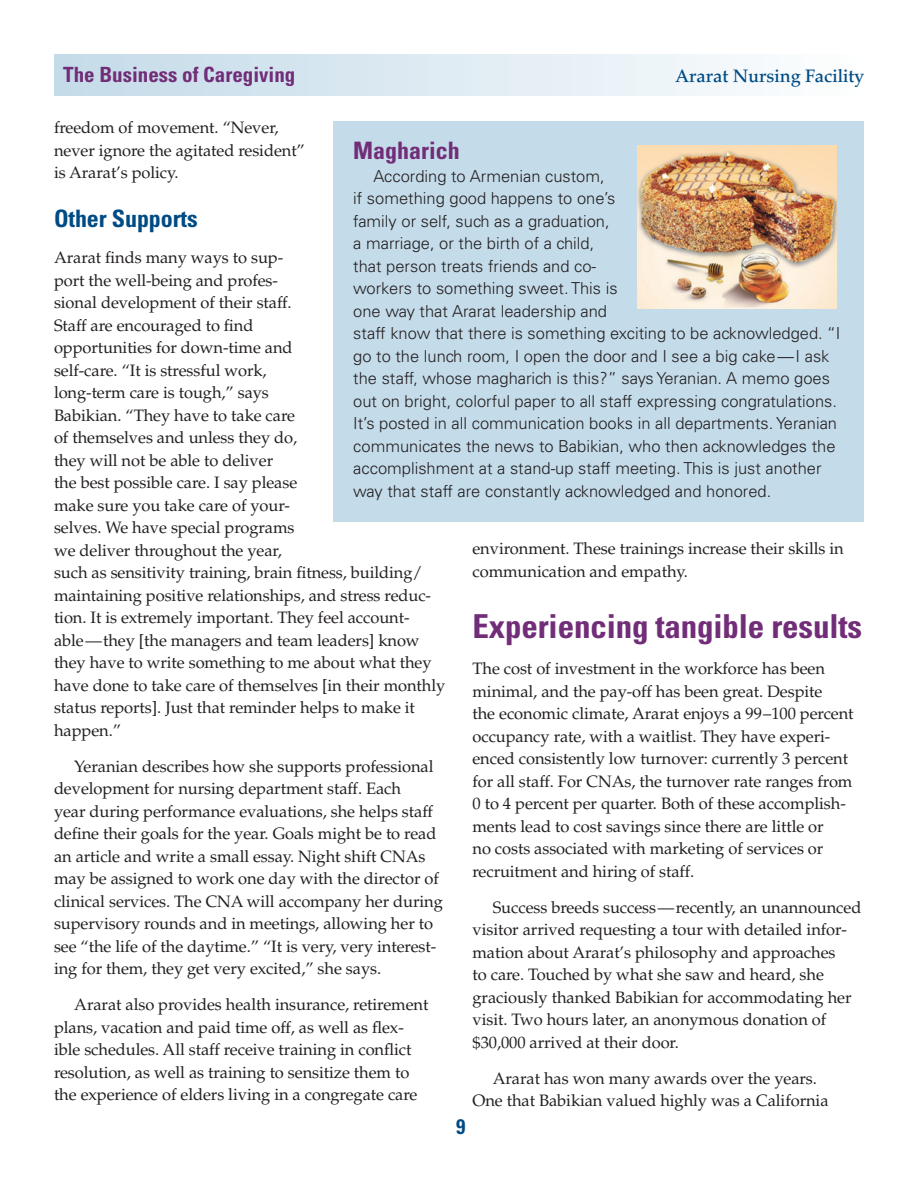
<style>
.page{position:relative;width:918px;height:1188px;background:#fff}
.page>*{position:absolute;margin:0;border:0;box-sizing:border-box;transform-origin:0 0}
.Subhead_A{font:700 condensed 33px "Univers LT Std";letter-spacing:-.005em;color:#712d78}
.Subhead_B{font:700 condensed 24px "Univers LT Std";letter-spacing:-.005em;color:#004b84}
.t1{font:700 condensed 24px "Univers LT Std";color:#712d78}
.t2{font:700 condensed 21px "Univers LT Std";color:#712d78}
.t3{font:700 condensed 21px "Univers LT Std";color:#004b84}
.t4{font:500 18px "Palatino LT Std";color:#004b84}
.Text-Indent{font:16.5px/22.5px "Palatino LT Std";letter-spacing:-.005em;color:#231f20}
.Text-No_Indent{font:16.5px/22.5px "Palatino LT Std";letter-spacing:-.005em;color:#231f20}
.t5{font:300 16.5px/22.5px "Univers LT Std";color:#231f20}
</style>
<div class="page">
<div style="left:54px;top:54px;width:810px;height:41px;background:linear-gradient(to right,#c3dae8,#fdfefe)"></div>
<div style="left:333px;top:122px;width:531px;height:400px;background:#c4dbe9"></div>
<img style="left:637px;top:146px;width:199px;height:163px">
<p class="t2" style="left:63px;top:61px;width:234px">The Business of Caregiving</p>
<p class="t4" style="left:676px;top:65px;width:190px">Ararat Nursing Facility</p>
<p class="Text-Indent" style="left:54px;top:117px;width:252px">freedom of movement. “Never, never ignore the agitated resident” is Ararat’s policy.</p>
<p class="Subhead_B" style="left:54px;top:204px;width:145px">Other Supports</p>
<p class="Text-No_Indent" style="left:54px;top:247px;width:393px">Ararat finds many ways to sup-<br>port the well-being and profes-<br>sional development of their staff.<br>Staff are encouraged to find<br>opportunities for down-time and<br>self-care. “It is stressful work,<br>long-term care is tough,” says<br>Babikian. “They have to take care<br>of themselves and unless they do,<br>they will not be able to deliver<br>the best possible care. I say please<br>make sure you take care of your-<br>selves. We have special programs<br>we deliver throughout the year,<br>such as sensitivity training, brain fitness, building/ maintaining positive relationships, and stress reduc&shy;tion. It is extremely important. They feel account&shy;able—they [the managers and team leaders] know they have to write something to me about what they have done to take care of themselves [in their monthly status reports]. Just that reminder helps to make it happen.”</p>
<p class="Text-Indent" style="left:54px;top:755px;width:390px;text-indent:20px">Yeranian describes how she supports professional development for nursing department staff. Each<br>year during performance evaluations, she helps staff define their goals for the year. Goals might be to read an article and write a small essay. Night shift CNAs may be assigned to work one day with the director of clinical services. The CNA will accompany her during supervisory rounds and in meetings, allowing her to see “the life of the daytime.” “It is very, very interest&shy;ing for them, they get very excited,” she says.</p>
<p class="Text-Indent" style="left:54px;top:994px;width:376px;text-indent:20px">Ararat also provides health insurance, retirement plans, vacation and paid time off, as well as flex&shy;ible schedules. All staff receive training in conflict resolution, as well as training to sensitize them to the experience of elders living in a congregate care</p>
<p class="t1" style="left:353px;top:136px;width:108px">Magharich</p>
<p class="t5" style="left:353px;top:165px;width:489px;text-indent:20px">According to Armenian custom,<br>if something good happens to one’s<br>family or self, such as a graduation,<br>a marriage, or the birth of a child,<br>that person treats friends and co-<br>workers to something sweet. This is<br>one way that Ararat leadership and<br>staff know that there is something exciting to be acknowledged. “I go to the lunch room, I open the door and I see a big cake—I ask the staff, whose magharich is this?” says Yeranian. A memo goes out on bright, colorful paper to all staff expressing congratulations.<br>It’s posted in all communication books in all departments. Yeranian communicates the news to Babikian, who then acknowledges the accomplishment at a stand-up staff meeting. This is just another way that staff are constantly acknowledged and honored.</p>
<p class="Text-Indent" style="left:472px;top:538px;width:373px">environment. These trainings increase their skills in communication and empathy.</p>
<p class="Subhead_A" style="left:472px;top:606px;width:391px">Experiencing tangible results</p>
<p class="Text-No_Indent" style="left:472px;top:658px;width:383px">The cost of investment in the workforce has been minimal, and the pay-off has been great. Despite<br>the economic climate, Ararat enjoys a 99–100 percent occupancy rate, with a waitlist. They have experi&shy;enced consistently low turnover: currently 3 percent for all staff. For CNAs, the turnover rate ranges from 0 to 4 percent per quarter. Both of these accomplish&shy;ments lead to cost savings since there are little or<br>no costs associated with marketing of services or recruitment and hiring of staff.</p>
<p class="Text-Indent" style="left:472px;top:896px;width:390px;text-indent:20px">Success breeds success—recently, an unannounced visitor arrived requesting a tour with detailed infor&shy;mation about Ararat’s philosophy and approaches<br>to care. Touched by what she saw and heard, she graciously thanked Babikian for accommodating her visit. Two hours later, an anonymous donation of $30,000 arrived at their door.</p>
<p class="Text-Indent" style="left:472px;top:1067px;width:358px;text-align:center">Ararat has won many awards over the years.<br>One that Babikian valued highly was a California</p>
<p class="t3" style="left:456px;top:1114px;width:11px">9</p>
</div>
